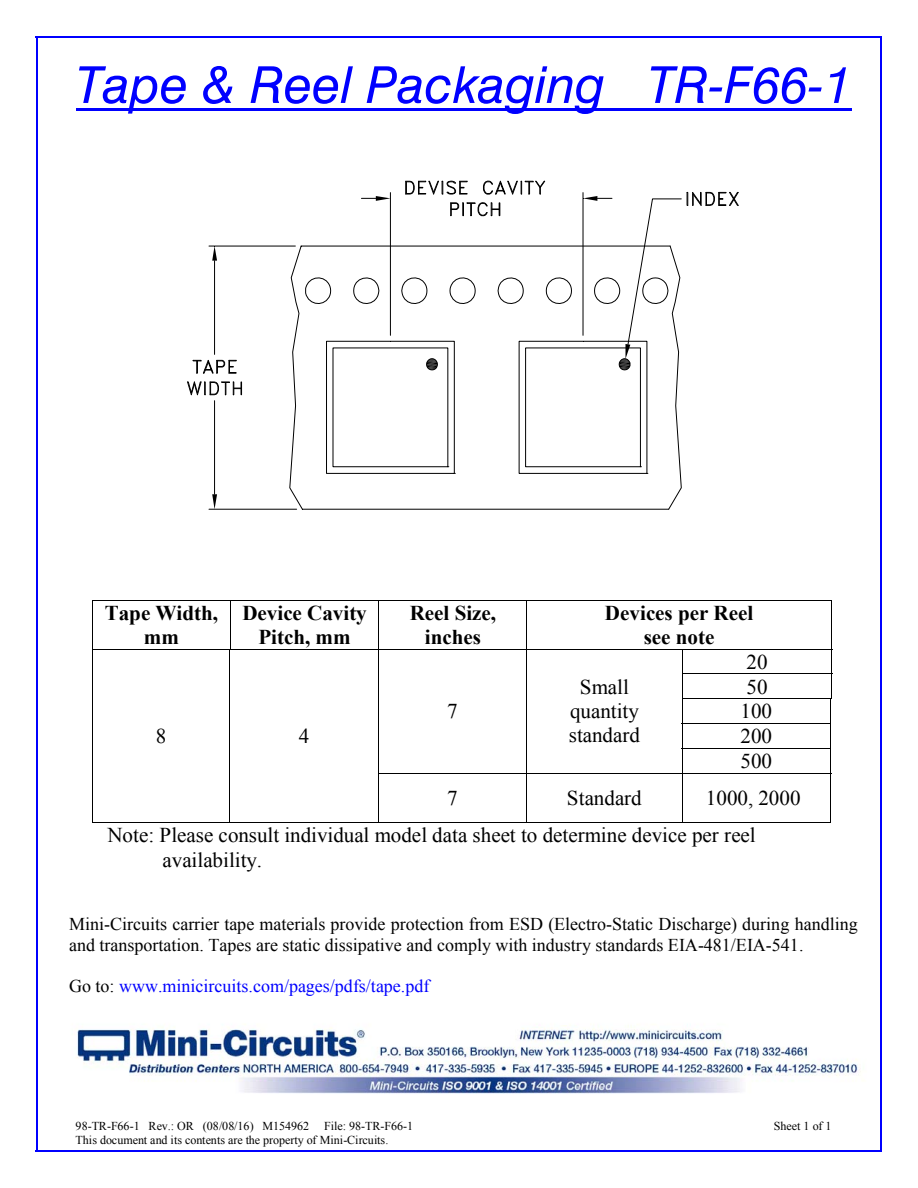
<style>
.page{position:relative;width:918px;height:1188px;background:#fff}
.page>*{position:absolute;margin:0;border:0;box-sizing:border-box;transform-origin:0 0}
.t1{font:italic 51px "Swis 721 BT";color:#00f}
.t2{font:21px/24.9px "Times New Roman";color:#000}
.t3{font:700 21px/24.2px "Times New Roman";color:#000;text-align:center}
.t4{font:18px/20.7px "Times New Roman";color:#000}
.t5{font:18px "Times New Roman";color:#00f}
.t6{font:12px "Times New Roman";letter-spacing:-.005em;color:#000}
.s1{color:#000}
</style>
<div class="page">
<hr style="left:76px;top:108px;width:776px;height:3px;background:#00f">
<img style="left:77px;top:1025px;width:784px;height:69px">
<hr style="left:93px;top:600px;width:434px;height:1px;background:#000">
<hr style="left:527px;top:600px;width:304px;height:1px;background:#000">
<hr style="left:93px;top:600px;width:1px;height:49px;background:#000">
<hr style="left:230px;top:600px;width:1px;height:49px;background:#000">
<hr style="left:379px;top:600px;width:1px;height:49px;background:#000">
<hr style="left:526px;top:600px;width:1px;height:49px;background:#000">
<hr style="left:831px;top:600px;width:1px;height:49px;background:#000">
<hr style="left:92px;top:649px;width:740px;height:1px;background:#000">
<hr style="left:682px;top:674px;width:150px;height:1px;background:#000">
<hr style="left:682px;top:699px;width:150px;height:1px;background:#000">
<hr style="left:682px;top:723px;width:149px;height:1px;background:#000">
<hr style="left:682px;top:748px;width:149px;height:1px;background:#000">
<svg style="left:378px;top:650px;width:1px;height:123px"></svg>
<svg style="left:526px;top:650px;width:1px;height:123px"></svg>
<svg style="left:682px;top:650px;width:1px;height:123px"></svg>
<svg style="left:830px;top:649px;width:3px;height:124px"></svg>
<svg style="left:92px;top:650px;width:1px;height:124px"></svg>
<svg style="left:229px;top:650px;width:1px;height:124px"></svg>
<hr style="left:378px;top:773px;width:453px;height:1px;background:#000">
<hr style="left:92px;top:774px;width:1px;height:49px;background:#000">
<hr style="left:92px;top:822px;width:137px;height:1px;background:#000">
<hr style="left:229px;top:774px;width:1px;height:49px;background:#000">
<hr style="left:230px;top:822px;width:148px;height:1px;background:#000">
<hr style="left:378px;top:774px;width:1px;height:49px;background:#000">
<hr style="left:379px;top:822px;width:147px;height:1px;background:#000">
<hr style="left:526px;top:774px;width:1px;height:49px;background:#000">
<hr style="left:527px;top:822px;width:155px;height:1px;background:#000">
<hr style="left:682px;top:774px;width:1px;height:49px;background:#000">
<hr style="left:683px;top:822px;width:147px;height:1px;background:#000">
<hr style="left:830px;top:774px;width:1px;height:49px;background:#000">
<hr style="left:302px;top:509px;width:367px;height:1px;background:#000">
<hr style="left:301px;top:246px;width:369px;height:1px;background:#000">
<div style="left:326px;top:341px;width:128px;height:132px;border:1px solid #000"></div>
<svg style="left:546px;top:277px;width:26px;height:27px"></svg>
<svg style="left:498px;top:277px;width:25px;height:27px"></svg>
<svg style="left:450px;top:277px;width:25px;height:27px"></svg>
<svg style="left:402px;top:277px;width:25px;height:27px"></svg>
<svg style="left:354px;top:277px;width:25px;height:27px"></svg>
<svg style="left:426px;top:358px;width:12px;height:13px"></svg>
<hr style="left:390px;top:193px;width:1px;height:142px;background:#000">
<hr style="left:583px;top:193px;width:1px;height:142px;background:#000">
<svg style="left:361px;top:196px;width:29px;height:5px"></svg>
<svg style="left:405px;top:181px;width:62px;height:13px"></svg>
<svg style="left:483px;top:180px;width:62px;height:15px"></svg>
<svg style="left:450px;top:202px;width:50px;height:15px"></svg>
<hr style="left:209px;top:509px;width:88px;height:1px;background:#000">
<hr style="left:209px;top:246px;width:86px;height:1px;background:#000">
<hr style="left:214px;top:401px;width:1px;height:93px;background:#000">
<hr style="left:214px;top:261px;width:1px;height:93px;background:#000">
<svg style="left:212px;top:494px;width:5px;height:15px"></svg>
<svg style="left:193px;top:360px;width:43px;height:13px"></svg>
<svg style="left:290px;top:246px;width:41px;height:264px"></svg>
<svg style="left:212px;top:246px;width:5px;height:15px"></svg>
<svg style="left:187px;top:382px;width:55px;height:13px"></svg>
<svg style="left:583px;top:196px;width:98px;height:313px"></svg>
<svg style="left:687px;top:192px;width:51px;height:14px"></svg>
<hr style="left:36px;top:36px;width:846px;height:1px;background:#00f">
<hr style="left:36px;top:37px;width:1px;height:1114px;background:#00f">
<hr style="left:881px;top:37px;width:1px;height:1114px;background:#00f">
<hr style="left:36px;top:1151px;width:846px;height:1px;background:#00f">
<h1 class="t1" style="left:76px;top:54px;width:778px">Tape &amp; Reel Packaging TR-F66-1</h1>
<p class="t3" style="left:105px;top:601px;width:115px">Tape Width, mm</p>
<p class="t3" style="left:242px;top:601px;width:126px">Device Cavity<br>Pitch, mm</p>
<p class="t3" style="left:410px;top:601px;width:88px">Reel Size, inches</p>
<p class="t3" style="left:605px;top:601px;width:150px">Devices per Reel see note</p>
<p class="t2" style="left:156px;top:723px;width:12px">8</p>
<p class="t2" style="left:299px;top:723px;width:12px">4</p>
<p class="t2" style="left:447px;top:699px;width:12px">7</p>
<p class="t2" style="left:569px;top:675px;width:73px;line-height:24.2px;text-align:center">Small quantity standard</p>
<p class="t2" style="left:741px;top:649px;width:33px">20<br>50<br>100<br>200<br>500</p>
<p class="t2" style="left:447px;top:786px;width:12px">7</p>
<p class="t2" style="left:567px;top:786px;width:76px">Standard</p>
<p class="t2" style="left:107px;top:780px;width:695px;line-height:36.9px;text-indent:598px">1000, 2000<br>Note: Please consult individual model data sheet to determine device per reel</p>
<p class="t2" style="left:162px;top:847px;width:101px">availability.</p>
<p class="t4" style="left:69px;top:914px;width:790px">Mini-Circuits carrier tape materials provide protection from ESD (Electro-Static Discharge) during handling and transportation. Tapes are static dissipative and comply with industry standards EIA-481/EIA-541.</p>
<p class="t5" style="left:69px;top:976px;width:362px"><span class="s1">Go to:</span> www.minicircuits.com/pages/pdfs/tape.pdf</p>
<p class="t6" style="left:76px;top:1120px;width:339px">98-TR-F66-1 Rev.: OR (08/08/16) M154962 File: 98-TR-F66-1</p>
<p class="t6" style="left:774px;top:1120px;width:59px">Sheet 1 of 1</p>
<p class="t6" style="left:76px;top:1133px;width:314px">This document and its contents are the property of Mini-Circuits.</p>
</div>
